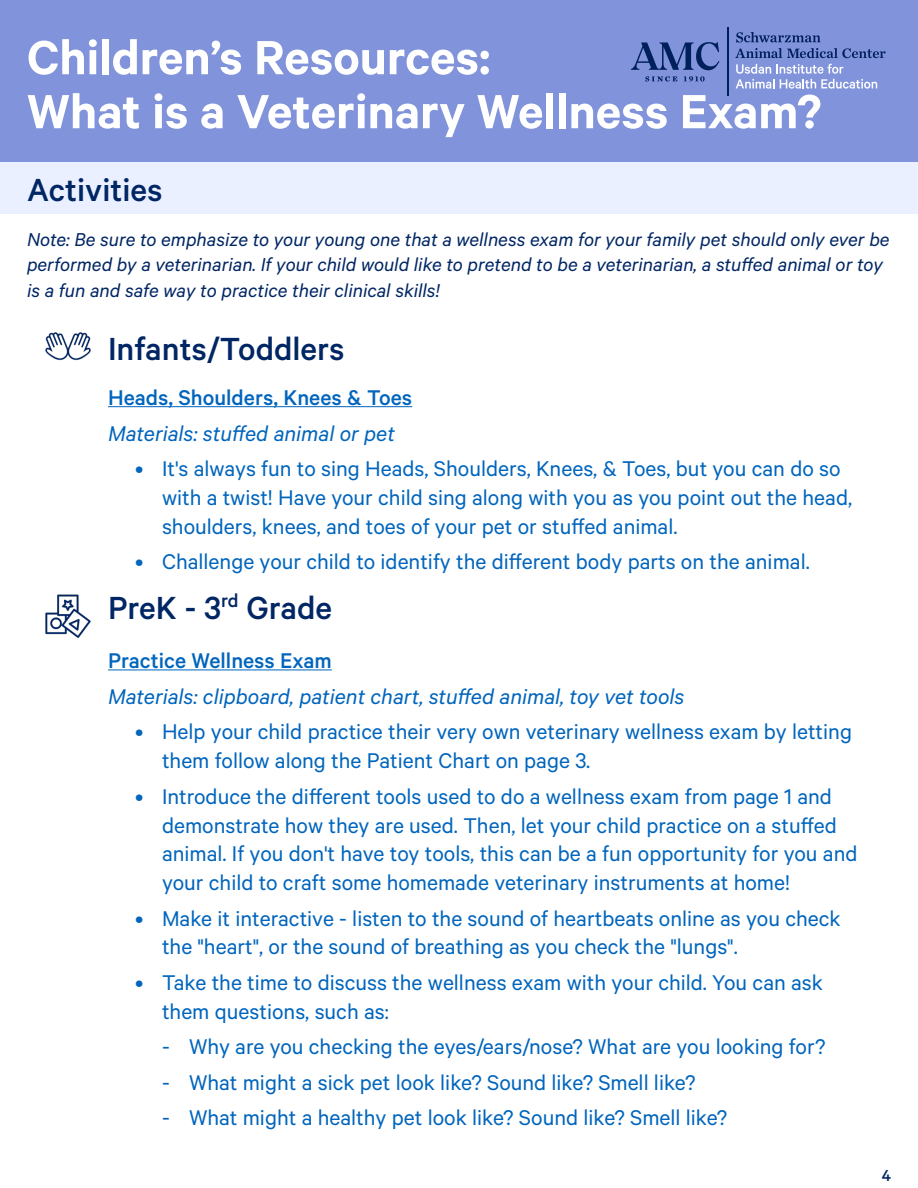
<style>
.page{position:relative;width:918px;height:1188px;background:#fff}
.page>*{position:absolute;margin:0;border:0;box-sizing:border-box;transform-origin:0 0}
.t1{font:600 54px "Calibre";color:#fff}
.CMYK_Navy_-_Content{font:500 36px "Calibre";color:#002664}
.t2{font:24px/28.8px "Calibre";color:#0065bd}
.CMYK_Navy_-_Bullet_T{font:italic 24px "Calibre";color:#0065bd}
.CMYK_Navy_-_Bullet_T-2{font:500 24px "Calibre";color:#0065bd}
.CMYK_Navy_-_Bullet_T-3{font:italic 21px/25.2px "Calibre";color:#002664}
.t3{font:500 18px "Calibre";color:#002664}
</style>
<div class="page">
<div style="left:0;top:162px;width:918px;height:51px;background:#eaf0ff"></div>
<div style="left:0;top:0;width:918px;height:162px;background:#8193db"></div>
<img style="left:45px;top:332px;width:46px;height:29px">
<hr style="left:108px;top:406px;width:304px;height:1px;background:#0065bd">
<img style="left:45px;top:594px;width:46px;height:44px">
<hr style="left:108px;top:670px;width:224px;height:1px;background:#0065bd">
<hr style="left:727px;top:27px;width:2px;height:69px;background:#00205b">
<svg style="left:736px;top:64px;width:141px;height:25px"></svg>
<svg style="left:645px;top:76px;width:32px;height:5px"></svg>
<svg style="left:684px;top:76px;width:21px;height:5px"></svg>
<svg style="left:631px;top:42px;width:88px;height:28px"></svg>
<svg style="left:735px;top:32px;width:150px;height:26px"></svg>
<p class="t1" style="left:27px;top:25px;width:465px">Children’s Resources:</p>
<p class="t1" style="left:27px;top:79px;width:796px">What is a Veterinary Wellness Exam?</p>
<p class="CMYK_Navy_-_Content" style="left:27px;top:169px;width:137px">Activities</p>
<p class="CMYK_Navy_-_Bullet_T-3" style="left:27px;top:226px;width:864px">Note: Be sure to emphasize to your young one that a wellness exam for your family pet should only ever be performed by a veterinarian. If your child would like to pretend to be a veterinarian, a stuffed animal or toy is a fun and safe way to practice their clinical skills!</p>
<p class="CMYK_Navy_-_Content" style="left:108px;top:328px;width:238px">Infants/Toddlers</p>
<p class="CMYK_Navy_-_Bullet_T-2" style="left:108px;top:384px;width:306px">Heads, Shoulders, Knees &amp; Toes</p>
<p class="CMYK_Navy_-_Bullet_T" style="left:108px;top:419px;width:288px">Materials: stuffed animal or pet</p>
<p class="t2" style="left:162px;top:453px;width:692px;text-indent:-27px">• It's always fun to sing Heads, Shoulders, Knees, &amp; Toes, but you can do so with a twist! Have your child sing along with you as you point out the head, shoulders, knees, and toes of your pet or stuffed animal.</p>
<p class="t2" style="left:135px;top:547px;width:676px">• Challenge your child to identify the different body parts on the animal.</p>
<p class="CMYK_Navy_-_Content" style="left:108px;top:587px;width:226px">PreK - 3<sup>rd</sup> Grade</p>
<p class="CMYK_Navy_-_Bullet_T-2" style="left:108px;top:647px;width:225px">Practice Wellness Exam</p>
<p class="CMYK_Navy_-_Bullet_T" style="left:108px;top:682px;width:578px">Materials: clipboard, patient chart, stuffed animal, toy vet tools</p>
<p class="t2" style="left:162px;top:717px;width:692px;text-indent:-27px">• Help your child practice their very own veterinary wellness exam by letting them follow along the Patient Chart on page 3.</p>
<p class="t2" style="left:162px;top:781px;width:697px;text-indent:-27px">• Introduce the different tools used to do a wellness exam from page 1 and demonstrate how they are used. Then, let your child practice on a stuffed animal. If you don't have toy tools, this can be a fun opportunity for you and your child to craft some homemade veterinary instruments at home!</p>
<p class="t2" style="left:162px;top:903px;width:680px;text-indent:-27px">• Make it interactive - listen to the sound of heartbeats online as you check the "heart", or the sound of breathing as you check the "lungs".</p>
<p class="t2" style="left:162px;top:967px;width:663px;text-indent:-27px">• Take the time to discuss the wellness exam with your child. You can ask them questions, such as:</p>
<p class="t2" style="left:162px;top:1032px;width:665px">- Why are you checking the eyes/ears/nose? What are you looking for?</p>
<p class="t2" style="left:162px;top:1067px;width:535px">- What might a sick pet look like? Sound like? Smell like?</p>
<p class="t2" style="left:162px;top:1103px;width:567px">- What might a healthy pet look like? Sound like? Smell like?</p>
<p class="t3" style="left:882px;top:1164px;width:11px">4</p>
</div>
